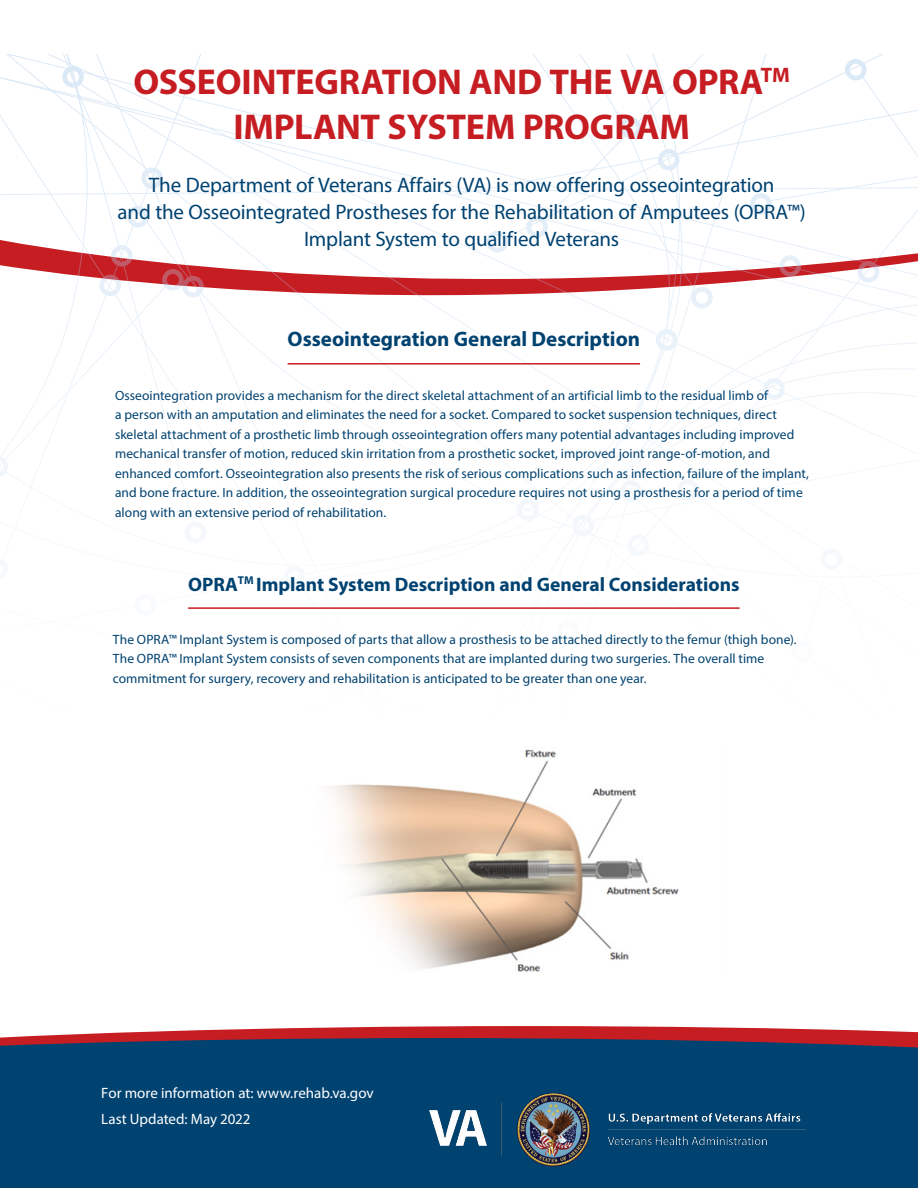
<style>
.page{position:relative;width:918px;height:1188px;background:#fff}
.page>*{position:absolute;margin:0;border:0;box-sizing:border-box;transform-origin:0 0}
.t1{font:700 36px/45px "Myriad Pro";letter-spacing:-.01em;color:#c61d23;text-align:center}
.t2{font:21px/27px "Myriad Pro";letter-spacing:-.01em;color:#004270;text-align:center}
.t3{font:700 21px "Myriad Pro";color:#004270}
.t4{font:700 19.5px "Myriad Pro";color:#004270}
.t5{font:15px/26.2px "Myriad Pro";color:#fff}
.t6{font:13.5px/19.5px "Myriad Pro";letter-spacing:.005em;color:#004270}
</style>
<div class="page">
<svg style="left:0;top:1026px;width:918px;height:12px;fill:#c61d23"></svg>
<div style="left:0;top:1076px;width:918px;height:112px;background:#004270"></div>
<svg style="left:0;top:1038px;width:918px;height:38px;fill:#004270"></svg>
<svg style="left:0;top:54px;width:759px;height:484px"></svg>
<svg style="left:396px;top:241px;width:522px;height:297px"></svg>
<hr style="left:188px;top:607px;width:552px;height:2px;background:#c61d23">
<hr style="left:288px;top:363px;width:352px;height:2px;background:#c61d23">
<img style="left:330px;top:749px;width:349px;height:223px">
<img style="left:429px;top:1093px;width:377px;height:74px">
<p class="t1" style="left:134px;top:58px;width:658px">OSSEOINTEGRATION AND THE VA OPRA<sup>TM<br></sup>IMPLANT SYSTEM PROGRAM</p>
<h3 class="t2" style="left:118px;top:172px;width:690px">The Department of Veterans Affairs (VA) is now offering osseointegration<br>and the Osseointegrated Prostheses for the Rehabilitation of Amputees (OPRA™)<br>Implant System to qualified Veterans</h3>
<p class="t3" style="left:288px;top:326px;width:354px">Osseointegration General Description</p>
<p class="t6" style="left:115px;top:385px;width:695px">Osseointegration provides a mechanism for the direct skeletal attachment of an artificial limb to the residual limb of<br>a person with an amputation and eliminates the need for a socket. Compared to socket suspension techniques, direct skeletal attachment of a prosthetic limb through osseointegration offers many potential advantages including improved mechanical transfer of motion, reduced skin irritation from a prosthetic socket, improved joint range-of-motion, and enhanced comfort. Osseointegration also presents the risk of serious complications such as infection, failure of the implant, and bone fracture. In addition, the osseointegration surgical procedure requires not using a prosthesis for a period of time along with an extensive period of rehabilitation.</p>
<h3 class="t4" style="left:188px;top:571px;width:553px">OPRA<sup>TM</sup> Implant System Description and General Considerations</h3>
<p class="t6" style="left:113px;top:629px;width:685px">The OPRA™ Implant System is composed of parts that allow a prosthesis to be attached directly to the femur (thigh bone).<br>The OPRA™ Implant System consists of seven components that are implanted during two surgeries. The overall time commitment for surgery, recovery and rehabilitation is anticipated to be greater than one year.</p>
<p class="t5" style="left:101px;top:1080px;width:274px">For more information at: www.rehab.va.gov<br>Last Updated: May 2022</p>
</div>
